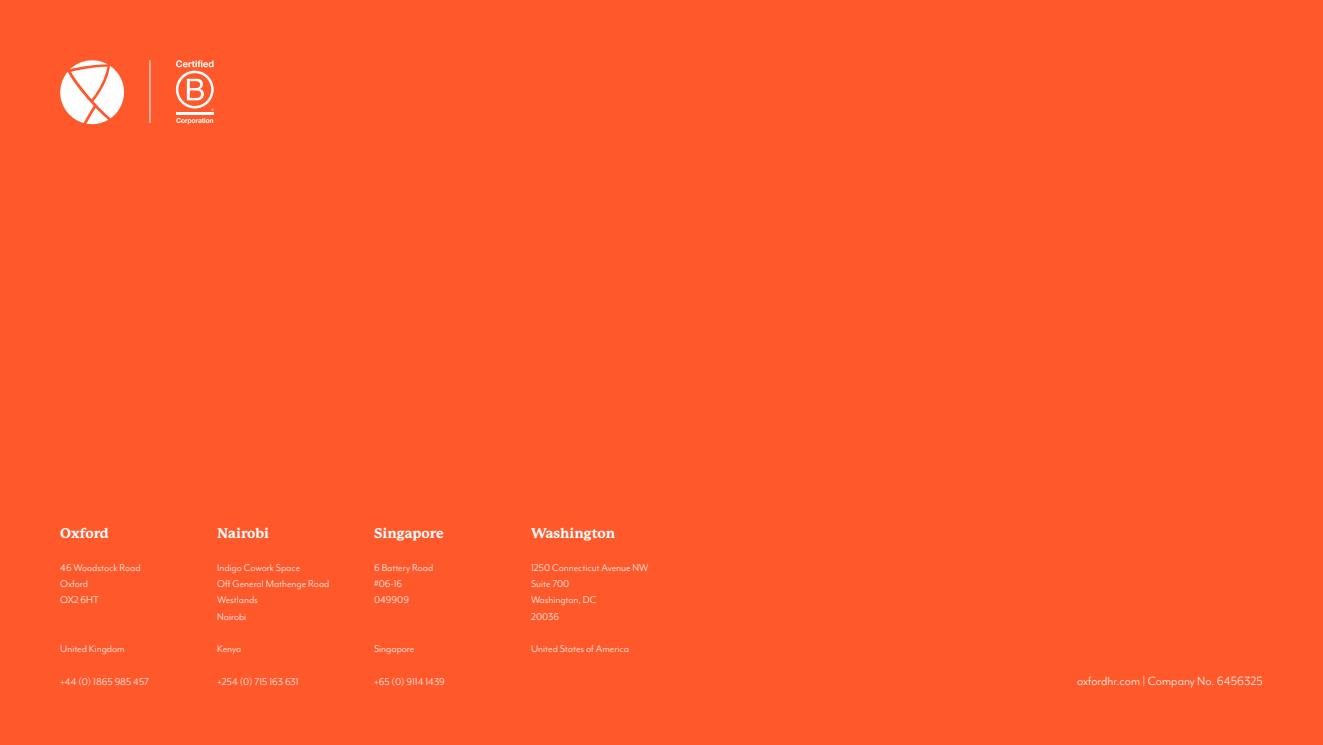
<style>
.page{position:relative;width:1323px;height:745px;background:#fff}
.page>*{position:absolute;margin:0;border:0;box-sizing:border-box;transform-origin:0 0}
.t1{font:800 13.75px "P22 Mackinac Pro";color:#fff}
.t2{font:13.75px "Mr Eaves Mod OT";color:#fff}
.t3{font:11.25px "Mr Eaves Mod OT";color:#fff}
</style>
<div class="page">
<div style="left:0;top:0;width:1323px;height:744px;background:#ff592b"></div>
<svg style="left:60px;top:60px;width:64px;height:64px"></svg>
<hr style="left:150px;top:60px;width:1px;height:63px;background:#fff">
<svg style="left:176px;top:118px;width:37px;height:6px"></svg>
<hr style="left:176px;top:112px;width:38px;height:3px;background:#fff">
<svg style="left:176px;top:60px;width:38px;height:51px"></svg>
<p class="t1" style="left:60px;top:525px;width:50px">Oxford</p>
<p class="t3" style="left:60px;top:561px;width:82px">46 Woodstock Road</p>
<p class="t3" style="left:60px;top:577px;width:29px">Oxford</p>
<p class="t3" style="left:60px;top:593px;width:40px">OX2 6HT</p>
<p class="t3" style="left:60px;top:642px;width:66px">United Kingdom</p>
<p class="t3" style="left:60px;top:674px;width:90px">+44 (0) 1865 985 457</p>
<p class="t1" style="left:217px;top:525px;width:53px">Nairobi</p>
<p class="t3" style="left:217px;top:561px;width:85px">Indigo Cowork Space</p>
<p class="t3" style="left:217px;top:577px;width:114px">Off General Mathenge Road</p>
<p class="t3" style="left:217px;top:593px;width:42px">Westlands</p>
<p class="t3" style="left:217px;top:609px;width:31px">Nairobi</p>
<p class="t3" style="left:217px;top:642px;width:26px">Kenya</p>
<p class="t3" style="left:217px;top:674px;width:83px">+254 (0) 715 163 631</p>
<p class="t1" style="left:374px;top:525px;width:71px">Singapore</p>
<p class="t3" style="left:374px;top:561px;width:61px">6 Battery Road</p>
<p class="t3" style="left:374px;top:577px;width:30px">#06-16</p>
<p class="t3" style="left:374px;top:593px;width:36px">049909</p>
<p class="t3" style="left:374px;top:642px;width:42px">Singapore</p>
<p class="t3" style="left:374px;top:674px;width:72px">+65 (0) 9114 1439</p>
<p class="t1" style="left:531px;top:525px;width:86px">Washington</p>
<p class="t3" style="left:531px;top:561px;width:119px">1250 Connecticut Avenue NW</p>
<p class="t3" style="left:531px;top:577px;width:40px">Suite 700</p>
<p class="t3" style="left:531px;top:593px;width:67px">Washington, DC</p>
<p class="t3" style="left:531px;top:609px;width:29px">20036</p>
<p class="t3" style="left:531px;top:642px;width:99px">United States of America</p>
<p class="t2" style="left:1077px;top:672px;width:187px">oxfordhr.com | Company No. 6456325</p>
</div>
